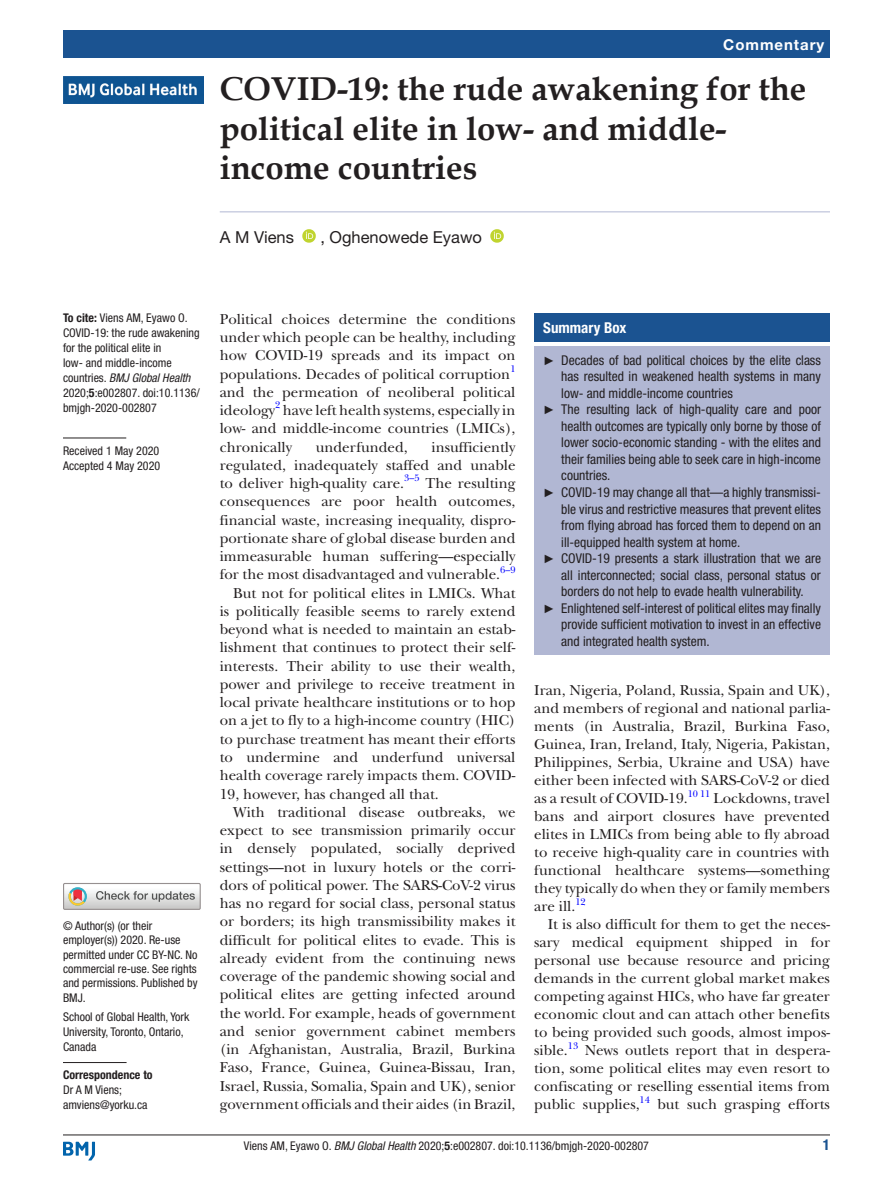
<style>
.page{position:relative;width:893px;height:1191px;background:#fff}
.page>*{position:absolute;margin:0;border:0;box-sizing:border-box;transform-origin:0 0}
.t1{font:700 33px/39px "Book Antiqua";color:#231f20}
.t2{font:16.5px "Helvetica Neue LT Std";color:#231f20}
.t3{font:15px/18.3px "New Baskerville";color:#231f20;text-align:justify}
.t4{font:700 15px "Helvetica Neue LT Std";letter-spacing:.065em;color:#fff}
.t5{font:700 condensed 15px "Helvetica Neue LT Std";color:#fff}
.t6{font:700 condensed 15px "Helvetica Neue LT Std";color:#1b5391}
.t7{font:condensed 13.5px "Helvetica Neue LT Std";color:#231f20}
.t8{font:condensed 12px/15px "Helvetica Neue LT Std";color:#231f20}
.t9{font:700 condensed 12px "Helvetica Neue LT Std";color:#231f20}
.t10{font:9.9px "New Baskerville";color:#00f}
.s1{font-weight:700}
.s2{font-style:italic}
.s3{font-family:"Arial";font-stretch:normal;font-size:12px}
</style>
<div class="page">
<hr style="left:63px;top:1134px;width:767px;height:1px;background:#231f20">
<svg style="left:63px;top:1141px;width:32px;height:19px"></svg>
<div style="left:63px;top:883px;width:138px;height:27px;border:1px solid #969090"></div>
<svg style="left:64px;top:883px;width:136px;height:26px"></svg>
<hr style="left:220px;top:211px;width:610px;height:1px;background:#b1b7d3">
<svg style="left:302px;top:229px;width:14px;height:14px"></svg>
<svg style="left:490px;top:229px;width:14px;height:14px"></svg>
<div style="left:63px;top:31px;width:767px;height:27px;background:#1b5391"></div>
<hr style="left:63px;top:437px;width:63px;height:1px;background:#231f20">
<hr style="left:63px;top:1062px;width:64px;height:1px;background:#231f20">
<img style="left:63px;top:77px;width:141px;height:27px">
<div style="left:534px;top:313px;width:296px;height:29px;background:#1b5391"></div>
<div style="left:534px;top:346px;width:296px;height:308px;background:#b1b7d3"></div>
<p class="t4" style="left:723px;top:35px;width:102px">Commentary</p>
<h1 class="t1" style="left:220px;top:70px;width:588px">COVID-19: the rude awakening for the political elite in low- and middle&shy;income countries</h1>
<p class="t2" style="left:220px;top:227px;width:76px">A M Viens</p>
<p class="t2" style="left:320px;top:227px;width:163px">, Oghenowede Eyawo</p>
<p class="t8" style="left:63px;top:310px;width:138px"><span class="s1">To cite:</span> Viens AM, Eyawo O.<br>COVID-19: the rude awakening for the political elite in<br>low- and middle-income countries. <span class="s2">BMJ Global Health<br></span>2020;<span class="s1">5</span>:e002807. doi:10.1136/ bmjgh-2020-002807</p>
<p class="t8" style="left:63px;top:443px;width:99px">Received 1 May 2020<br>Accepted 4 May 2020</p>
<p class="t8" style="left:63px;top:918px;width:136px;line-height:14.4px">© Author(s) (or their employer(s)) 2020. Re-use permitted under CC BY-NC. No commercial re-use. See rights and permissions. Published by<br>BMJ.</p>
<p class="t8" style="left:63px;top:1009px;width:128px">School of Global Health, York<br>University, Toronto, Ontario,<br>Canada</p>
<p class="t9" style="left:63px;top:1067px;width:91px">Correspondence to</p>
<p class="t8" style="left:63px;top:1082px;width:86px">Dr A M Viens; amviens@yorku.ca</p>
<p class="t3" style="left:220px;top:310px;width:297px">Political choices determine the conditions under which people can be healthy, including how COVID-19 spreads and its impact on populations. Decades of political corruption</p>
<p class="t10" style="left:510px;top:363px;width:7px">1</p>
<p class="t3" style="left:220px;top:383px;width:297px">and the permeation of neoliberal political ideology</p>
<p class="t10" style="left:275px;top:399px;width:7px">2</p>
<p class="t3" style="left:220px;top:401px;width:297px;text-indent:63px">have left health systems, especially in low- and middle-income countries (LMICs), chronically</p>
<p class="t3" style="left:220px;top:437px;width:297px;text-indent:212px">insufficiently regulated, inadequately staffed and unable to deliver high-quality care.</p>
<p class="t3" style="left:316px;top:437px;width:93px">underfunded,</p>
<p class="t10" style="left:404px;top:472px;width:17px">3–5</p>
<p class="t3" style="left:220px;top:474px;width:297px;text-indent:206px">The resulting consequences are poor health outcomes, financial waste, increasing inequality, dispro&shy;portionate share of global disease burden and immeasurable human suffering—especially for the most disadvantaged and vulnerable.</p>
<p class="t10" style="left:500px;top:563px;width:17px">6–9</p>
<p class="t3" style="left:220px;top:584px;width:297px;text-indent:14px">But not for political elites in LMICs. What is politically feasible seems to rarely extend beyond what is needed to maintain an estab&shy;lishment that continues to protect their self&shy;interests. Their ability to use their wealth, power and privilege to receive treatment in local private healthcare institutions or to hop on a jet to fly to a high-income country (HIC) to purchase treatment has meant their efforts to undermine and underfund universal health coverage rarely impacts them. COVID-19, however, has changed all that.</p>
<p class="t3" style="left:220px;top:803px;width:297px;text-indent:14px">With traditional disease outbreaks, we expect to see transmission primarily occur in densely populated, socially deprived settings—not in luxury hotels or the corri&shy;dors of political power. The SARS-CoV-2 virus has no regard for social class, personal status or borders; its high transmissibility makes it difficult for political elites to evade. This is already evident from the continuing news coverage of the pandemic showing social and political elites are getting infected around the world. For example, heads of government and senior government cabinet members (in Afghanistan, Australia, Brazil, Burkina Faso, France, Guinea, Guinea-Bissau, Iran, Israel, Russia, Somalia, Spain and UK), senior government officials and their aides (in Brazil,</p>
<p class="t5" style="left:543px;top:319px;width:85px">Summary Box</p>
<p class="t7" style="left:543px;top:352px;width:279px"><span class="s3">►</span> Decades of bad political choices by the elite class</p>
<p class="t7" style="left:561px;top:369px;width:261px">has resulted in weakened health systems in many</p>
<p class="t7" style="left:561px;top:385px;width:173px">low- and middle-income countries</p>
<p class="t7" style="left:543px;top:402px;width:279px"><span class="s3">►</span> The resulting lack of high-quality care and poor</p>
<p class="t7" style="left:561px;top:418px;width:261px">health outcomes are typically only borne by those of</p>
<p class="t7" style="left:561px;top:435px;width:261px">lower socio-economic standing - with the elites and</p>
<p class="t7" style="left:561px;top:451px;width:261px">their families being able to seek care in high-income</p>
<p class="t7" style="left:561px;top:468px;width:51px">countries.</p>
<p class="t7" style="left:543px;top:484px;width:279px"><span class="s3">►</span> COVID-19 may change all that—a highly transmissi-</p>
<p class="t7" style="left:561px;top:501px;width:261px">ble virus and restrictive measures that prevent elites</p>
<p class="t7" style="left:561px;top:517px;width:261px">from flying abroad has forced them to depend on an</p>
<p class="t7" style="left:561px;top:534px;width:181px">ill-equipped health system at home.</p>
<p class="t7" style="left:543px;top:550px;width:279px"><span class="s3">►</span> COVID-19 presents a stark illustration that we are</p>
<p class="t7" style="left:561px;top:567px;width:261px">all interconnected; social class, personal status or</p>
<p class="t7" style="left:561px;top:583px;width:244px">borders do not help to evade health vulnerability.</p>
<p class="t7" style="left:543px;top:600px;width:279px"><span class="s3">►</span> Enlightened self-interest of political elites may finally</p>
<p class="t7" style="left:561px;top:616px;width:261px">provide sufficient motivation to invest in an effective</p>
<p class="t7" style="left:561px;top:633px;width:150px">and integrated health system.</p>
<p class="t3" style="left:534px;top:681px;width:297px">Iran, Nigeria, Poland, Russia, Spain and UK), and members of regional and national parlia&shy;ments (in Australia, Brazil, Burkina Faso, Guinea, Iran, Ireland, Italy, Nigeria, Pakistan, Philippines, Serbia, Ukraine and USA) have either been infected with SARS-CoV-2 or died as a result of COVID-19.<sup>10</sup> <sup>11</sup> Lockdowns, travel bans and airport closures have prevented elites in LMICs from being able to fly abroad to receive high-quality care in countries with functional healthcare systems—something they typically do when they or family members are ill.<sup>12</sup></p>
<p class="t3" style="left:534px;top:915px;width:297px;text-indent:14px">It is also difficult for them to get the neces&shy;sary medical equipment shipped in for personal use because resource and pricing demands in the current global market makes competing against HICs, who have far greater economic clout and can attach other benefits to being provided such goods, almost impos&shy;sible.</p>
<p class="t10" style="left:568px;top:1039px;width:12px">13</p>
<p class="t3" style="left:534px;top:1041px;width:297px;text-indent:50px">News outlets report that in despera&shy;tion, some political elites may even resort to confiscating or reselling essential items from public supplies,</p>
<p class="t10" style="left:640px;top:1093px;width:12px">14</p>
<p class="t3" style="left:657px;top:1095px;width:174px">but such grasping efforts</p>
<p class="t8" style="left:244px;top:1137px;width:407px">Viens AM, Eyawo O. <span class="s2">BMJ Global Health</span> 2020;<span class="s1">5</span>:e002807. doi:10.1136/bmjgh-2020-002807</p>
<p class="t6" style="left:823px;top:1135px;width:9px">1</p>
</div>
